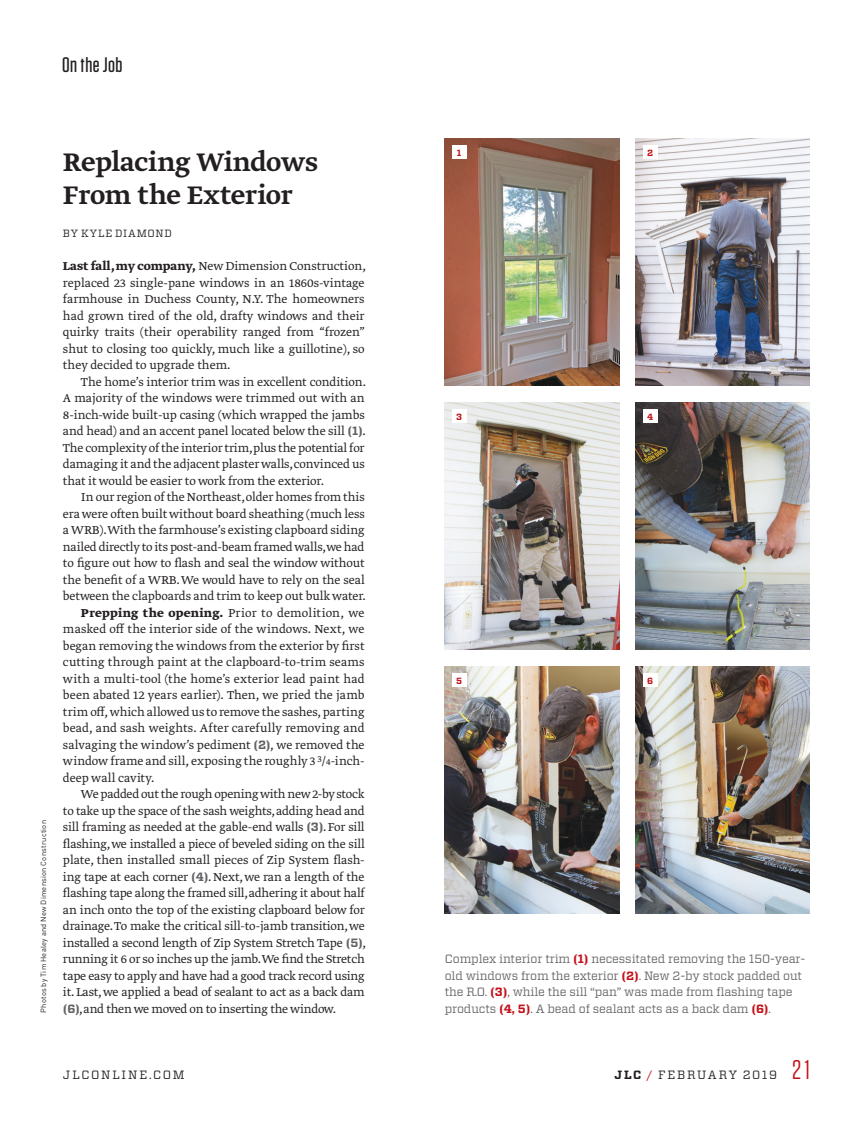
<style>
.page{position:relative;width:864px;height:1134px;background:#fff}
.page>*{position:absolute;margin:0;border:0;box-sizing:border-box;transform-origin:0 0}
.Head_-_Greta_Medium{font:500 30px/33px "Greta Text Std";letter-spacing:-.01em;color:#231f20}
.Folio_-_Vitesse_Righ{font:27px "Tungsten";color:#c4121a}
.Tagline_-_Tungsten_1{font:500 21px "Tungsten";letter-spacing:.02em;color:#231f20}
.Body_-_Greta_Light_9{font:300 13.5px/16.5px "Greta Text Std";letter-spacing:-.005em;color:#231f20;text-align:justify}
.Body_-_NoIndent_Gret{font:300 13.5px/16.5px "Greta Text Std";color:#231f20;text-align:justify}
.Caption_-_Vitesse_Bo{font:12px/16.5px "Vitesse";letter-spacing:-.01em;color:#636366}
.Folio_-_Vitesse_Righ-2{font:12px "Vitesse";letter-spacing:.14em;color:#231f20}
.Byline_-_Vitesse_Boo{font:10.5px "Vitesse";letter-spacing:.075em;color:#231f20}
.Xtra_-_Number_-_Vite{font:700 9px "Vitesse";color:#c4121a}
.Credit_-_Dinot_5_7_L{font:7.5px "DINOT";letter-spacing:.03em;color:#231f20}
.s1{font-family:"Greta Text Std Bold Min";font-weight:400}
.s2{font-family:"Vitesse";font-weight:700;font-size:12px;color:#636366}
.s3{font-weight:700}
.s4{font-size:10.5px}
.s5{font-weight:700;color:#c4121a}
.s6{color:#c4121a}
</style>
<div class="page">
<img style="left:636px;top:138px;width:174px;height:247px">
<img style="left:636px;top:402px;width:174px;height:247px">
<img style="left:636px;top:666px;width:174px;height:247px">
<img style="left:445px;top:138px;width:174px;height:248px">
<img style="left:445px;top:402px;width:174px;height:248px">
<img style="left:445px;top:666px;width:174px;height:248px">
<div style="left:452px;top:145px;width:14px;height:14px;background:#fff"></div>
<div style="left:643px;top:145px;width:14px;height:14px;background:#fff"></div>
<div style="left:643px;top:409px;width:14px;height:14px;background:#fff"></div>
<div style="left:452px;top:409px;width:14px;height:14px;background:#fff"></div>
<div style="left:452px;top:673px;width:14px;height:14px;background:#fff"></div>
<div style="left:643px;top:673px;width:14px;height:14px;background:#fff"></div>
<p class="Tagline_-_Tungsten_1" style="left:62px;top:54px;width:62px">On the Job</p>
<p class="Credit_-_Dinot_5_7_L" style="left:38px;top:1013px;width:194px;rotate:-90deg">Photos by Tim Healey and New Dimension Construction</p>
<p class="Head_-_Greta_Medium" style="left:63px;top:147px;width:257px">Replacing Windows<br>From the Exterior</p>
<p class="Byline_-_Vitesse_Boo" style="left:63px;top:226px;width:110px">BY KYLE DIAMOND</p>
<p class="Body_-_NoIndent_Gret" style="left:63px;top:258px;width:304px"><span class="s1">Last fall, my company,</span> New Dimension Construction, replaced 23 single-pane windows in an 1860s-vintage farmhouse in Duchess County, N.Y. The homeowners had grown tired of the old, drafty windows and their quirky traits (their operability ranged from “frozen” shut to closing too quickly, much like a guillotine), so they decided to upgrade them.</p>
<p class="Body_-_Greta_Light_9" style="left:63px;top:374px;width:305px;text-indent:18px">The home’s interior trim was in excellent condition.<br>A majority of the windows were trimmed out with an 8-inch-wide built-up casing (which wrapped the jambs and head) and an accent panel located below the sill <span class="s2">(1)</span>.<br>The complexity of the interior trim,plus the potential for damaging it and the adjacent plaster walls,convinced us that it would be easier to work from the exterior.</p>
<p class="Body_-_Greta_Light_9" style="left:63px;top:489px;width:305px;text-indent:18px">In our region of the Northeast,older homes from this era were often built without board sheathing (much less a WRB).With the farmhouse’s existing clapboard siding nailed directly to its post-and-beam framed walls,we had to figure out how to flash and seal the window without the benefit of a WRB. We would have to rely on the seal between the clapboards and trim to keep out bulk water.</p>
<p class="Body_-_Greta_Light_9" style="left:63px;top:605px;width:303px;text-indent:18px"><span class="s3">Prepping the opening.</span> Prior to demolition, we masked off the interior side of the windows. Next, we began removing the windows from the exterior by first cutting through paint at the clapboard-to-trim seams with a multi-tool (the home’s exterior lead paint had been abated 12 years earlier). Then, we pried the jamb trim off, which allowed us to remove the sashes, parting bead, and sash weights. After carefully removing and salvaging the window’s pediment <span class="s2">(2)</span>, we removed the window frame and sill, exposing the roughly 3 <sup>3</sup>/<span class="s4">4</span>-inch&shy;deep wall cavity.</p>
<p class="Body_-_Greta_Light_9" style="left:63px;top:786px;width:304px;text-indent:18px">We padded out the rough opening with new 2-by stock to take up the space of the sash weights, adding head and sill framing as needed at the gable-end walls <span class="s2">(3)</span>. For sill flashing, we installed a piece of beveled siding on the sill plate, then installed small pieces of Zip System flash&shy;ing tape at each corner <span class="s2">(4)</span>. Next, we ran a length of the flashing tape along the framed sill, adhering it about half an inch onto the top of the existing clapboard below for drainage. To make the critical sill-to-jamb transition, we installed a second length of Zip System Stretch Tape <span class="s2">(5)</span>, running it 6 or so inches up the jamb.We find the Stretch tape easy to apply and have had a good track record using it. Last, we applied a bead of sealant to act as a back dam <span class="s2">(6)</span>, and then we moved on to inserting the window.</p>
<p class="Xtra_-_Number_-_Vite" style="left:457px;top:147px;width:6px">1</p>
<p class="Xtra_-_Number_-_Vite" style="left:647px;top:147px;width:8px">2</p>
<p class="Xtra_-_Number_-_Vite" style="left:456px;top:411px;width:7px">3</p>
<p class="Xtra_-_Number_-_Vite" style="left:647px;top:411px;width:8px">4</p>
<p class="Xtra_-_Number_-_Vite" style="left:456px;top:675px;width:7px">5</p>
<p class="Xtra_-_Number_-_Vite" style="left:647px;top:675px;width:8px">6</p>
<p class="Caption_-_Vitesse_Bo" style="left:445px;top:950px;width:362px">Complex interior trim <span class="s5">(1)</span> necessitated removing the 150-year&shy;old windows from the exterior <span class="s5">(2)</span>. New 2-by stock padded out the R.O. <span class="s5">(3)</span>, while the sill “pan” was made from flashing tape products <span class="s5">(4, 5)</span>. A bead of sealant acts as a back dam <span class="s5">(6)</span>.</p>
<p class="Folio_-_Vitesse_Righ-2" style="left:63px;top:1066px;width:123px">JLCONLINE.COM</p>
<p class="Folio_-_Vitesse_Righ-2" style="left:615px;top:1066px;width:164px"><span class="s3">JLC</span> <span class="s6">/</span> FEBRUARY 2019</p>
<p class="Folio_-_Vitesse_Righ" style="left:792px;top:1055px;width:19px">21</p>
</div>
